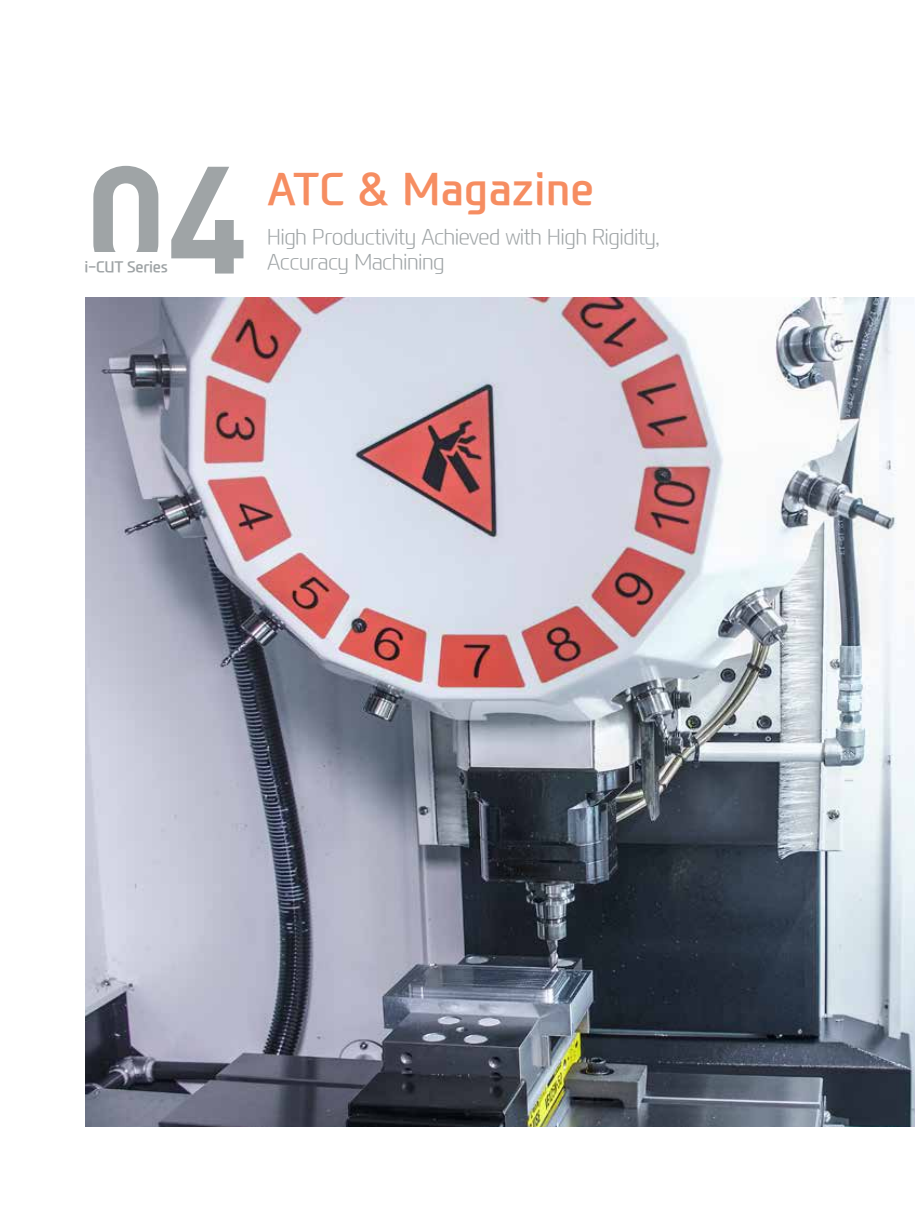
<style>
.page{position:relative;width:915px;height:1212px;background:#fff}
.page>*{position:absolute;margin:0;border:0;box-sizing:border-box;transform-origin:0 0}
.t1{font:700 150px "DIN";color:#9fa4a6}
.t2{font:700 43.5px "Modern H";color:#f68d61}
.t3{font:300 21px/25.2px "Modern H Eco";letter-spacing:-.025em;color:#9fa4a6}
.t4{font:700 15px "Modern H";letter-spacing:-.025em;color:#9fa4a6}
</style>
<div class="page">
<img style="left:85px;top:298px;width:829px;height:829px">
<h1 class="t1" style="left:85px;top:121px;width:164px">04</h1>
<h2 class="t2" style="left:267px;top:158px;width:328px">ATC &amp; Magazine</h2>
<p class="t3" style="left:267px;top:224px;width:394px">High Productivity Achieved with High Rigidity,<br>Accuracy Machining</p>
<p class="t4" style="left:84px;top:256px;width:85px">i-CUT Series</p>
</div>
